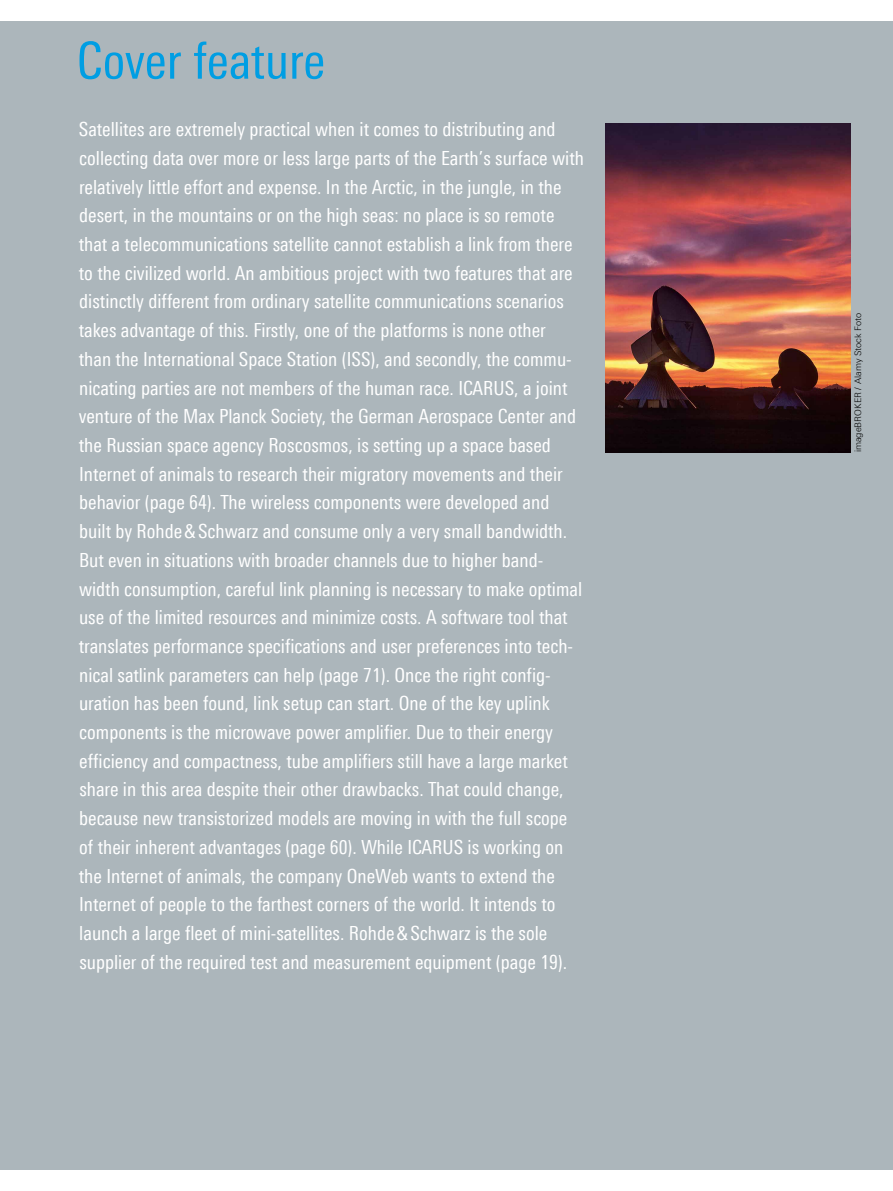
<style>
.page{position:relative;width:893px;height:1191px;background:#fff}
.page>*{position:absolute;margin:0;border:0;box-sizing:border-box;transform-origin:0 0}
.t1{font:51px "Linotype Univers 420 Cn";letter-spacing:-.005em;color:#009ee3}
._02_Einleitung_klein{font:19.5px/28.7px "Linotype Univers 420 Cn";color:#fff}
._6_pt_oAo{font:300 9px "Linotype Univers 330";color:#000}
</style>
<div class="page">
<div style="left:0;top:21px;width:893px;height:1148px;background:#acb6bb"></div>
<img style="left:606px;top:123px;width:244px;height:329px">
<p class="t1" style="left:77px;top:31px;width:250px">Cover feature</p>
<p class="_02_Einleitung_klein" style="left:79px;top:115px;width:507px">Satellites are extremely practical when it comes to distributing and collecting data over more or less large parts of the Earth’s surface with relatively little effort and expense. In the Arctic, in the jungle, in the desert, in the mountains or on the high seas: no place is so remote that a telecommunications satellite cannot establish a link from there to the civilized world. An ambitious project with two features that are distinctly different from ordinary satellite communications scenarios takes advantage of this. Firstly, one of the platforms is none other<br>than the International Space Station (ISS), and secondly, the commu&shy;nicating parties are not members of the human race. ICARUS, a joint venture of the Max Planck Society, the German Aerospace Center and the Russian space agency Roscosmos, is setting up a space based Internet of animals to research their migratory movements and their behavior (page 64). The wireless components were developed and built by Rohde&amp;Schwarz and consume only a very small bandwidth.<br>But even in situations with broader channels due to higher band&shy;width consumption, careful link planning is necessary to make optimal use of the limited resources and minimize costs. A software tool that translates performance specifications and user preferences into tech&shy;nical satlink parameters can help (page 71). Once the right config&shy;uration has been found, link setup can start. One of the key uplink components is the microwave power amplifier. Due to their energy efficiency and compactness, tube amplifiers still have a large market share in this area despite their other drawbacks. That could change, because new transistorized models are moving in with the full scope of their inherent advantages (page 60). While ICARUS is working on the Internet of animals, the company OneWeb wants to extend the Internet of people to the farthest corners of the world. It intends to launch a large fleet of mini-satellites. Rohde&amp;Schwarz is the sole supplier of the required test and measurement equipment (page 19).</p>
<p class="_6_pt_oAo" style="left:853px;top:452px;width:141px;rotate:-90deg">imageBROKER / Alamy Stock Foto</p>
</div>
